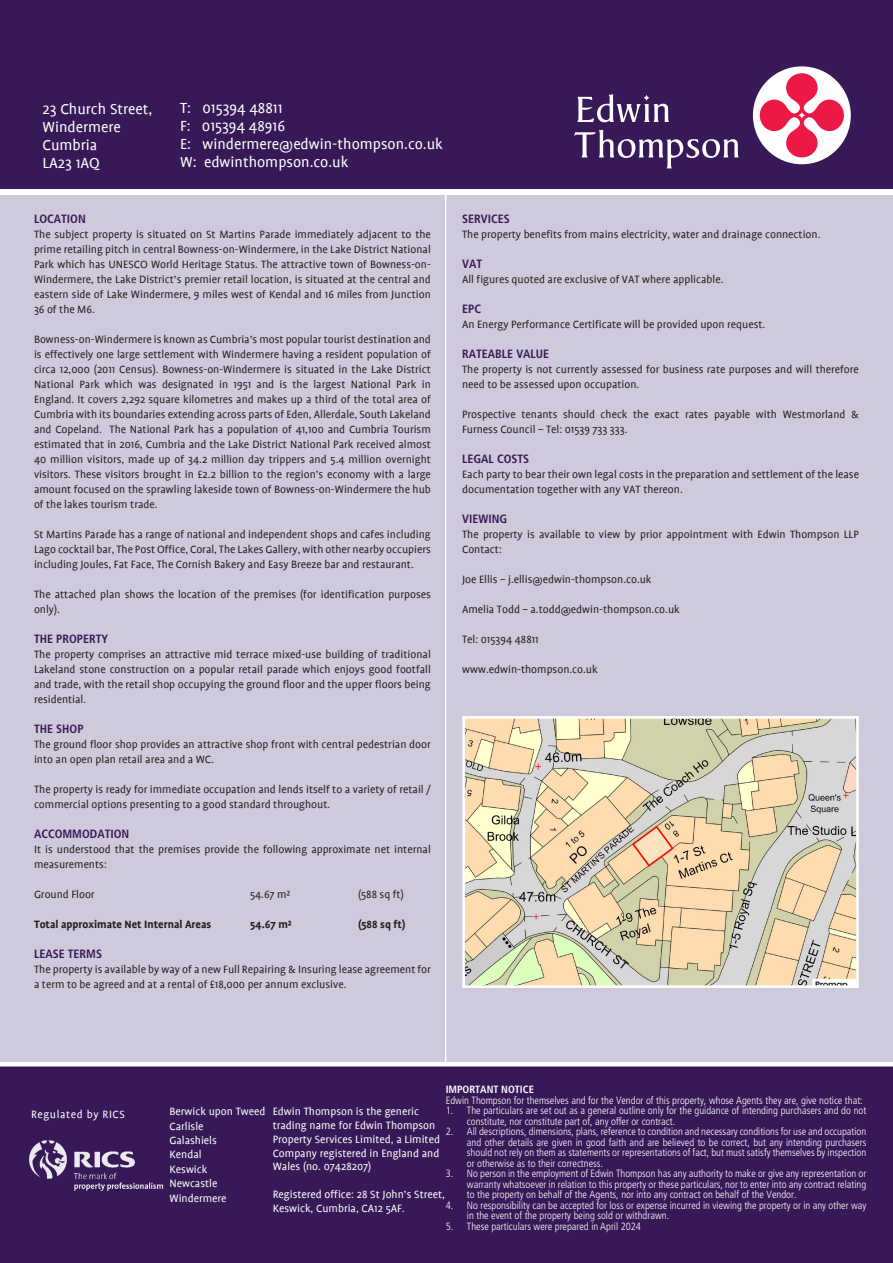
<style>
.page{position:relative;width:893px;height:1263px;background:#fff}
.page>*{position:absolute;margin:0;border:0;box-sizing:border-box;transform-origin:0 0}
.t1{font:16.5px/18px "Profile";color:#fff}
.Text{font:12px/15px "Profile";color:#231f20}
.t2{font:12px/13.8px "Profile";color:#fff}
.Headings{font:700 condensed 12px "Frutiger LT Std";color:#371957}
.Text-2{font:700 12px "Profile";color:#231f20}
.t3{font:12px "Profile";letter-spacing:.05em;color:#fff}
.t4{font:300 condensed 10.5px/10.5px "Frutiger LT Std";color:#fff}
.t5{font:700 condensed 10.5px "Frutiger LT Std";color:#fff}
</style>
<div class="page">
<div style="left:0;top:0;width:893px;height:189px;background:#371957"></div>
<div style="left:0;top:1066px;width:893px;height:197px;background:#371957"></div>
<div style="left:0;top:191px;width:893px;height:872px;background:#cec9db"></div>
<hr style="left:0;top:191px;width:893px;height:4px;background:#fff">
<div style="left:753px;top:66px;width:97px;height:98px;background:#fff;border-radius:50%"></div>
<svg style="left:760px;top:73px;width:84px;height:84px"></svg>
<svg style="left:574px;top:130px;width:165px;height:38px"></svg>
<svg style="left:577px;top:94px;width:92px;height:28px"></svg>
<hr style="left:445px;top:191px;width:1px;height:871px;background:#fff">
<hr style="left:0;top:1062px;width:893px;height:4px;background:#fff">
<img style="left:29px;top:1140px;width:135px;height:51px">
<img style="left:466px;top:720px;width:389px;height:264px">
<div style="left:462px;top:716px;width:397px;height:272px;border:3px solid #fff"></div>
<p class="t1" style="left:43px;top:100px;width:111px">23 Church Street,<br>Windermere</p>
<p class="t1" style="left:43px;top:136px;width:56px">Cumbria</p>
<p class="t1" style="left:43px;top:154px;width:59px">LA23 1AQ</p>
<p class="t1" style="left:180px;top:99px;width:104px">T: 015394 48811</p>
<p class="t1" style="left:180px;top:117px;width:107px">F: 015394 48916</p>
<p class="t1" style="left:180px;top:135px;width:264px">E: windermere@edwin-thompson.co.uk</p>
<p class="t1" style="left:180px;top:153px;width:170px">W: edwinthompson.co.uk</p>
<p class="Headings" style="left:34px;top:211px;width:53px">LOCATION</p>
<p class="Text" style="left:34px;top:227px;width:398px;text-align:justify">The subject property is situated on St Martins Parade immediately adjacent to the prime retailing pitch in central Bowness-on-Windermere, in the Lake District National Park which has UNESCO World Heritage Status. The attractive town of Bowness-on-Windermere, the Lake District’s premier retail location, is situated at the central and eastern side of Lake Windermere, 9 miles west of Kendal and 16 miles from Junction 36 of the M6.</p>
<p class="Text" style="left:34px;top:332px;width:398px;text-align:justify">Bowness-on-Windermere is known as Cumbria’s most popular tourist destination and is effectively one large settlement with Windermere having a resident population of circa 12,000 (2011 Census). Bowness-on-Windermere is situated in the Lake District National Park which was designated in 1951 and is the largest National Park in England. It covers 2,292 square kilometres and makes up a third of the total area of Cumbria with its boundaries extending across parts of Eden, Allerdale, South Lakeland and Copeland. The National Park has a population of 41,100 and Cumbria Tourism estimated that in 2016, Cumbria and the Lake District National Park received almost 40 million visitors, made up of 34.2 million day trippers and 5.4 million overnight visitors. These visitors brought in £2.2 billion to the region’s economy with a large amount focused on the sprawling lakeside town of Bowness-on-Windermere the hub of the lakes tourism trade.</p>
<p class="Text" style="left:34px;top:527px;width:398px;text-align:justify">St Martins Parade has a range of national and independent shops and cafes including Lago cocktail bar, The Post Office, Coral, The Lakes Gallery, with other nearby occupiers including Joules, Fat Face, The Cornish Bakery and Easy Breeze bar and restaurant.</p>
<p class="Text" style="left:34px;top:587px;width:398px">The attached plan shows the location of the premises (for identification purposes only).</p>
<p class="Headings" style="left:34px;top:631px;width:76px">THE PROPERTY</p>
<p class="Text" style="left:34px;top:647px;width:398px;text-align:justify">The property comprises an attractive mid terrace mixed-use building of traditional Lakeland stone construction on a popular retail parade which enjoys good footfall and trade, with the retail shop occupying the ground floor and the upper floors being residential.</p>
<p class="Headings" style="left:34px;top:721px;width:51px">THE SHOP</p>
<p class="Text" style="left:34px;top:737px;width:398px">The ground floor shop provides an attractive shop front with central pedestrian door into an open plan retail area and a WC.</p>
<p class="Text" style="left:34px;top:782px;width:398px">The property is ready for immediate occupation and lends itself to a variety of retail / commercial options presenting to a good standard throughout.</p>
<p class="Headings" style="left:34px;top:826px;width:97px">ACCOMMODATION</p>
<p class="Text" style="left:34px;top:842px;width:398px">It is understood that the premises provide the following approximate net internal measurements:</p>
<p class="Text" style="left:34px;top:887px;width:62px">Ground Floor</p>
<p class="Text" style="left:250px;top:887px;width:42px">54.67 m²</p>
<p class="Text" style="left:358px;top:887px;width:47px">(588 sq ft)</p>
<p class="Text-2" style="left:34px;top:917px;width:179px">Total approximate Net Internal Areas</p>
<p class="Text-2" style="left:250px;top:917px;width:43px">54.67 m²</p>
<p class="Text-2" style="left:358px;top:917px;width:49px">(588 sq ft)</p>
<p class="Headings" style="left:34px;top:946px;width:70px">LEASE TERMS</p>
<p class="Text" style="left:34px;top:962px;width:398px">The property is available by way of a new Full Repairing &amp; Insuring lease agreement for a term to be agreed and at a rental of £18,000 per annum exclusive.</p>
<p class="Headings" style="left:462px;top:211px;width:49px">SERVICES</p>
<p class="Text" style="left:462px;top:227px;width:360px">The property benefits from mains electricity, water and drainage connection.</p>
<p class="Headings" style="left:462px;top:256px;width:21px">VAT</p>
<p class="Text" style="left:462px;top:272px;width:263px">All figures quoted are exclusive of VAT where applicable.</p>
<p class="Headings" style="left:462px;top:301px;width:20px">EPC</p>
<p class="Text" style="left:462px;top:317px;width:305px">An Energy Performance Certificate will be provided upon request.</p>
<p class="Headings" style="left:462px;top:346px;width:89px">RATEABLE VALUE</p>
<p class="Text" style="left:462px;top:362px;width:398px">The property is not currently assessed for business rate purposes and will therefore need to be assessed upon occupation.</p>
<p class="Text" style="left:462px;top:407px;width:398px">Prospective tenants should check the exact rates payable with Westmorland &amp;<br>Furness Council – Tel: 01539 733 333.</p>
<p class="Headings" style="left:462px;top:451px;width:69px">LEGAL COSTS</p>
<p class="Text" style="left:462px;top:467px;width:398px">Each party to bear their own legal costs in the preparation and settlement of the lease documentation together with any VAT thereon.</p>
<p class="Headings" style="left:462px;top:511px;width:47px">VIEWING</p>
<p class="Text" style="left:462px;top:527px;width:398px">The property is available to view by prior appointment with Edwin Thompson LLP<br>Contact:</p>
<p class="Text" style="left:462px;top:572px;width:191px">Joe Ellis – j.ellis@edwin-thompson.co.uk</p>
<p class="Text" style="left:462px;top:602px;width:219px">Amelia Todd – a.todd@edwin-thompson.co.uk</p>
<p class="Text" style="left:462px;top:632px;width:78px">Tel: 015394 48811</p>
<p class="Text" style="left:462px;top:662px;width:137px">www.edwin-thompson.co.uk</p>
<p class="t3" style="left:31px;top:1108px;width:95px">Regulated by RICS</p>
<p class="t2" style="left:169px;top:1105px;width:97px">Berwick upon Tweed</p>
<p class="t2" style="left:169px;top:1119px;width:36px">Carlisle</p>
<p class="t2" style="left:169px;top:1133px;width:49px">Galashiels</p>
<p class="t2" style="left:169px;top:1148px;width:34px">Kendal</p>
<p class="t2" style="left:169px;top:1162px;width:39px">Keswick</p>
<p class="t2" style="left:169px;top:1177px;width:49px">Newcastle</p>
<p class="t2" style="left:169px;top:1191px;width:59px">Windermere</p>
<p class="t5" style="left:446px;top:1083px;width:90px">IMPORTANT NOTICE</p>
<p class="t4" style="left:446px;top:1095px;width:419px">Edwin Thompson for themselves and for the Vendor of this property, whose Agents they are, give notice that:</p>
<p class="t4" style="left:467px;top:1105px;width:401px;text-indent:-21px">1. The particulars are set out as a general outline only for the guidance of intending purchasers and do not constitute, nor constitute part of, any offer or contract.</p>
<p class="t4" style="left:467px;top:1126px;width:401px;text-align:justify;text-indent:-21px">2. All descriptions, dimensions, plans, reference to condition and necessary conditions for use and occupation and other details are given in good faith and are believed to be correct, but any intending purchasers should not rely on them as statements or representations of fact, but must satisfy themselves by inspection or otherwise as to their correctness.</p>
<p class="t4" style="left:467px;top:1168px;width:401px;text-align:justify;text-indent:-21px">3. No person in the employment of Edwin Thompson has any authority to make or give any representation or warranty whatsoever in relation to this property or these particulars, nor to enter into any contract relating to the property on behalf of the Agents, nor into any contract on behalf of the Vendor.</p>
<p class="t4" style="left:467px;top:1200px;width:401px;text-indent:-21px">4. No responsibility can be accepted for loss or expense incurred in viewing the property or in any other way in the event of the property being sold or withdrawn.</p>
<p class="t4" style="left:446px;top:1221px;width:197px">5. These particulars were prepared in April 2024</p>
<p class="t2" style="left:273px;top:1105px;width:169px">Edwin Thompson is the generic trading name for Edwin Thompson<br>Property Services Limited, a Limited<br>Company registered in England and<br>Wales (no. 07428207)</p>
<p class="t2" style="left:273px;top:1187px;width:174px">Registered office: 28 St John’s Street,<br>Keswick, Cumbria, CA12 5AF.</p>
</div>
